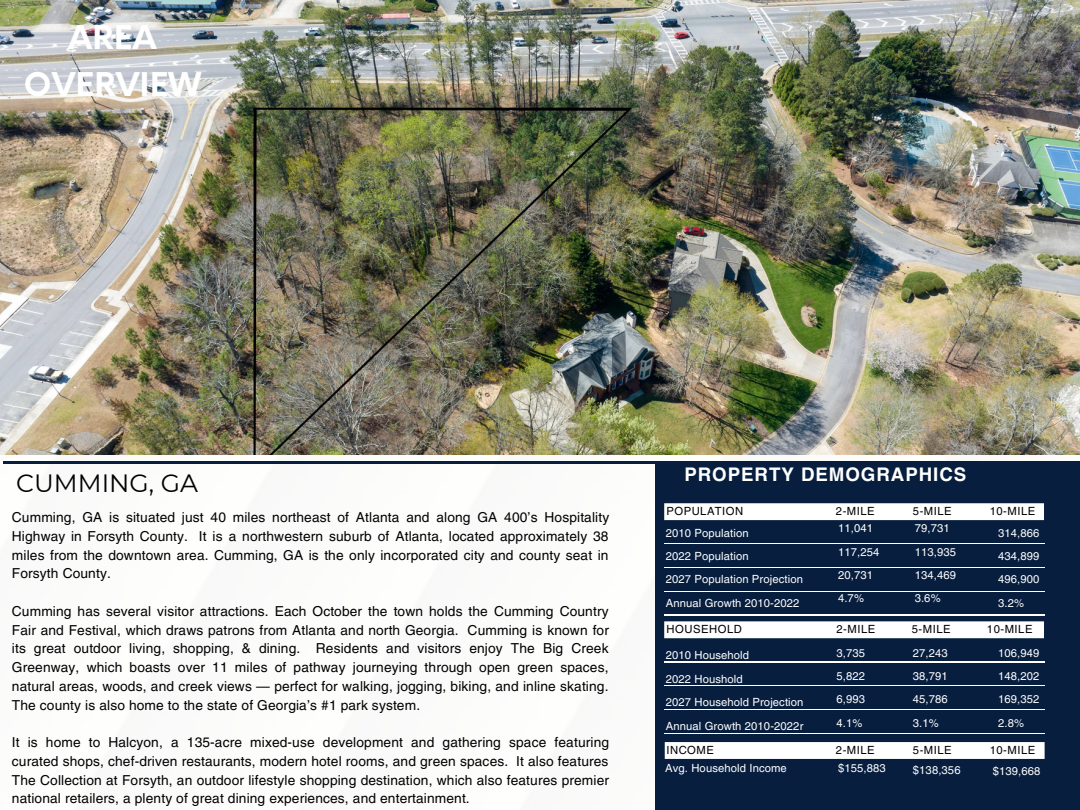
<style>
.page{position:relative;width:1080px;height:810px;background:#fff}
.page>*{position:absolute;margin:0;border:0;box-sizing:border-box;transform-origin:0 0}
.t1{font:700 31.88px/46.9px "Neue Einstellung";color:#fff;text-align:center}
.t2{font:25px "Montserrat";color:#000}
.t3{font:700 18.75px "Helvetica LT Pro";letter-spacing:.05em;color:#fffffe}
.t4{font:13.75px/18.8px "Helvetica LT Pro";letter-spacing:.01em;color:#000;text-align:justify}
.t5{font:11.25px/23.5px "Helvetica LT Pro";letter-spacing:.01em;color:#fff}
.t6{font:11.25px "Helvetica LT Pro";letter-spacing:.045em;color:#000}
.t7{font:11.25px "IBM Plex Sans Cond";letter-spacing:.01em;color:#fff}
</style>
<div class="page">
<img style="left:0;top:0;width:1080px;height:455px">
<div style="left:656px;top:463px;width:424px;height:347px;background:#071e3f"></div>
<hr style="left:4px;top:461px;width:1076px;height:3px;background:#071e3f">
<div style="left:664px;top:503px;width:380px;height:17px;background:#fff"></div>
<hr style="left:664px;top:544px;width:165px;height:1px;background:#fff">
<hr style="left:829px;top:544px;width:72px;height:1px;background:#fff">
<hr style="left:901px;top:544px;width:71px;height:1px;background:#fff">
<hr style="left:972px;top:544px;width:72px;height:1px;background:#fff">
<hr style="left:664px;top:567px;width:165px;height:1px;background:#fff">
<hr style="left:829px;top:567px;width:72px;height:1px;background:#fff">
<hr style="left:901px;top:567px;width:71px;height:1px;background:#fff">
<hr style="left:972px;top:567px;width:72px;height:1px;background:#fff">
<hr style="left:664px;top:591px;width:165px;height:1px;background:#fff">
<hr style="left:829px;top:591px;width:72px;height:1px;background:#fff">
<hr style="left:901px;top:591px;width:71px;height:1px;background:#fff">
<hr style="left:972px;top:591px;width:72px;height:1px;background:#fff">
<hr style="left:664px;top:615px;width:165px;height:1px;background:#fff">
<hr style="left:829px;top:615px;width:72px;height:1px;background:#fff">
<hr style="left:901px;top:615px;width:71px;height:1px;background:#fff">
<hr style="left:972px;top:615px;width:72px;height:1px;background:#fff">
<svg style="left:665px;top:742px;width:380px;height:17px;background:#fcfdfd"></svg>
<div style="left:664px;top:621px;width:380px;height:17px;background:#fff"></div>
<hr style="left:664px;top:662px;width:165px;height:1px;background:#fff">
<hr style="left:829px;top:662px;width:72px;height:1px;background:#fff">
<hr style="left:901px;top:662px;width:71px;height:1px;background:#fff">
<hr style="left:972px;top:662px;width:72px;height:1px;background:#fff">
<hr style="left:664px;top:686px;width:165px;height:1px;background:#fff">
<hr style="left:829px;top:686px;width:72px;height:1px;background:#fff">
<hr style="left:901px;top:686px;width:71px;height:1px;background:#fff">
<hr style="left:972px;top:686px;width:72px;height:1px;background:#fff">
<hr style="left:664px;top:709px;width:165px;height:1px;background:#fff">
<hr style="left:829px;top:709px;width:72px;height:1px;background:#fff">
<hr style="left:901px;top:709px;width:71px;height:1px;background:#fff">
<hr style="left:972px;top:709px;width:72px;height:1px;background:#fff">
<hr style="left:664px;top:733px;width:165px;height:1px;background:#fff">
<hr style="left:829px;top:733px;width:72px;height:1px;background:#fff">
<hr style="left:901px;top:733px;width:71px;height:1px;background:#fff">
<hr style="left:972px;top:733px;width:72px;height:1px;background:#fff">
<h1 class="t1" style="left:24px;top:11px;width:179px">AREA<br>OVERVIEW</h1>
<h2 class="t2" style="left:16px;top:467px;width:183px">CUMMING, GA</h2>
<h3 class="t3" style="left:684px;top:468px;width:283px">PROPERTY DEMOGRAPHICS</h3>
<p class="t6" style="left:667px;top:507px;width:78px">POPULATION</p>
<p class="t6" style="left:836px;top:507px;width:40px">2-MILE</p>
<p class="t6" style="left:913px;top:507px;width:40px">5-MILE</p>
<p class="t6" style="left:990px;top:507px;width:47px">10-MILE</p>
<p class="t4" style="left:12px;top:509px;width:599px">Cumming, GA is situated just 40 miles northeast of Atlanta and along GA 400’s Hospitality Highway in Forsyth County. It is a northwestern suburb of Atlanta, located approximately 38 miles from the downtown area. Cumming, GA is the only incorporated city and county seat in Forsyth County.</p>
<p class="t4" style="left:12px;top:603px;width:599px">Cumming has several visitor attractions. Each October the town holds the Cumming Country Fair and Festival, which draws patrons from Atlanta and north Georgia. Cumming is known for its great outdoor living, shopping, &amp; dining. Residents and visitors enjoy The Big Creek Greenway, which boasts over 11 miles of pathway journeying through open green spaces, natural areas, woods, and creek views — perfect for walking, jogging, biking, and inline skating.<br>The county is also home to the state of Georgia’s #1 park system.</p>
<p class="t4" style="left:12px;top:734px;width:599px">It is home to Halcyon, a 135-acre mixed-use development and gathering space featuring curated shops, chef-driven restaurants, modern hotel rooms, and green spaces. It also features The Collection at Forsyth, an outdoor lifestyle shopping destination, which also features premier national retailers, a plenty of great dining experiences, and entertainment.</p>
<p class="t5" style="left:838px;top:517px;width:43px">11,041<br>117,254<br>20,731<br>4.7%</p>
<p class="t5" style="left:998px;top:522px;width:43px;text-align:justify">314,866<br>434,899<br>496,900<br>3.2%</p>
<p class="t5" style="left:915px;top:517px;width:43px">79,731<br>113,935<br>134,469<br>3.6%</p>
<p class="t5" style="left:666px;top:522px;width:139px">2010 Population<br>2022 Population<br>2027 Population Projection<br>Annual Growth 2010-2022</p>
<p class="t6" style="left:667px;top:625px;width:77px">HOUSEHOLD</p>
<p class="t6" style="left:836px;top:625px;width:40px">2-MILE</p>
<p class="t6" style="left:912px;top:625px;width:40px">5-MILE</p>
<p class="t6" style="left:987px;top:625px;width:47px">10-MILE</p>
<p class="t5" style="left:836px;top:642px;width:30px;text-align:justify">3,735<br>5,822<br>6,993<br>4.1%</p>
<p class="t5" style="left:913px;top:642px;width:36px;text-align:justify">27,243<br>38,791<br>45,786<br>3.1%</p>
<p class="t5" style="left:998px;top:642px;width:43px;text-align:justify">106,949<br>148,202<br>169,352<br>2.8%</p>
<p class="t5" style="left:838px;top:757px;width:49px">$155,883</p>
<p class="t5" style="left:913px;top:760px;width:49px">$138,356</p>
<p class="t5" style="left:993px;top:760px;width:49px">$139,668</p>
<p class="t5" style="left:666px;top:645px;width:139px">2010 Household<br>2022 Houshold<br>2027 Household Projection<br>Annual Growth 2010-2022r</p>
<p class="t6" style="left:667px;top:746px;width:49px">INCOME</p>
<p class="t5" style="left:665px;top:757px;width:123px">Avg. Household Income</p>
<p class="t6" style="left:836px;top:746px;width:40px">2-MILE</p>
<p class="t6" style="left:913px;top:746px;width:40px">5-MILE</p>
<p class="t6" style="left:990px;top:746px;width:47px">10-MILE</p>
<p class="t7" style="left:666px;top:757px;width:112px">Avg. Household Income</p>
<p class="t7" style="left:840px;top:757px;width:41px">$88,003</p>
<p class="t7" style="left:913px;top:757px;width:41px">$91,627</p>
</div>
